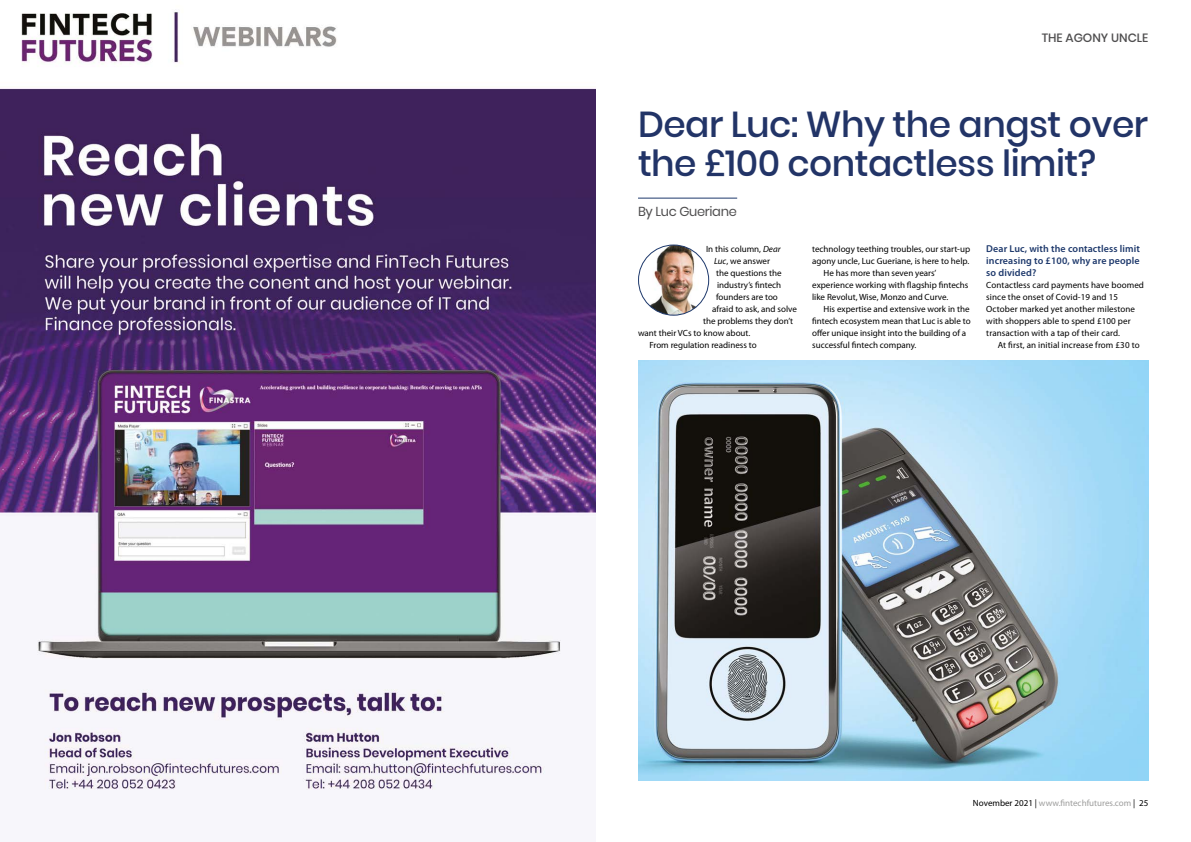
<style>
.page{position:relative;width:1191px;height:842px;background:#fff}
.page>*{position:absolute;margin:0;border:0;box-sizing:border-box;transform-origin:0 0}
.t1{font:500 36px/39px "Poppins";letter-spacing:-.015em;color:#223467}
.Standfirst{font:13px "Poppins";letter-spacing:-.025em;color:#4f4e4f}
.Top_Straps_new{font:500 12px "Poppins";color:#4f4e4f}
.Crosshead{font:600 10px/12px "Myriad Pro";letter-spacing:.01em;color:#1e396c;text-align:justify}
.Body_Text{font:9px/12px "Myriad Pro";color:#000}
.t2{font:9px "Myriad Pro";color:#9d9d9c}
.s1{font-style:italic}
.s2{color:#000}
</style>
<div class="page">
<hr style="left:638px;top:198px;width:99px;height:1px;background:#1e396c">
<img style="left:638px;top:245px;width:70px;height:70px;border-radius:35px">
<div style="left:638px;top:245px;width:71px;height:71px;border:1px solid #1e396c;border-radius:50%"></div>
<img style="left:0;top:12px;width:595px;height:778px">
<img style="left:638px;top:360px;width:510px;height:420px">
<p class="Top_Straps_new" style="left:1041px;top:31px;width:108px">THE AGONY UNCLE</p>
<p class="t1" style="left:638px;top:106px;width:512px">Dear Luc: Why the angst over the £100 contactless limit?</p>
<p class="Standfirst" style="left:638px;top:204px;width:100px">By Luc Gueriane</p>
<p class="Body_Text" style="left:706px;top:243px;width:76px">In this column, <span class="s1">Dear</span></p>
<p class="Body_Text" style="left:714px;top:255px;width:58px"><span class="s1">Luc</span>, we answer</p>
<p class="Body_Text" style="left:716px;top:267px;width:67px">the questions the</p>
<p class="Body_Text" style="left:717px;top:279px;width:66px">industry’s fintech</p>
<p class="Body_Text" style="left:716px;top:291px;width:63px">founders are too</p>
<p class="Body_Text" style="left:712px;top:303px;width:86px">afraid to ask, and solve</p>
<p class="Body_Text" style="left:703px;top:315px;width:92px">the problems they don’t</p>
<p class="Body_Text" style="left:638px;top:327px;width:114px">want their VCs to know about.</p>
<p class="Body_Text" style="left:649px;top:339px;width:109px">From regulation readiness to</p>
<p class="Body_Text" style="left:812px;top:243px;width:159px">technology teething troubles, our start-up agony uncle, Luc Gueriane, is here to help.</p>
<p class="Body_Text" style="left:812px;top:267px;width:158px;text-indent:11px">He has more than seven years’ experience working with flagship fintechs like Revolut, Wise, Monzo and Curve.</p>
<p class="Body_Text" style="left:812px;top:303px;width:160px;text-indent:11px">His expertise and extensive work in the fintech ecosystem mean that Luc is able to offer unique insight into the building of a successful fintech company.</p>
<p class="Crosshead" style="left:986px;top:243px;width:155px">Dear Luc, with the contactless limit increasing to £100, why are people so divided?</p>
<p class="Body_Text" style="left:986px;top:279px;width:159px">Contactless card payments have boomed since the onset of Covid-19 and 15<br>October marked yet another milestone with shoppers able to spend £100 per transaction with a tap of their card.</p>
<p class="Body_Text" style="left:997px;top:339px;width:143px">At first, an initial increase from £30 to</p>
<p class="t2" style="left:973px;top:798px;width:177px"><span class="s2">November 2021 |</span> www.fintechfutures.com <span class="s2">| 25</span></p>
</div>
